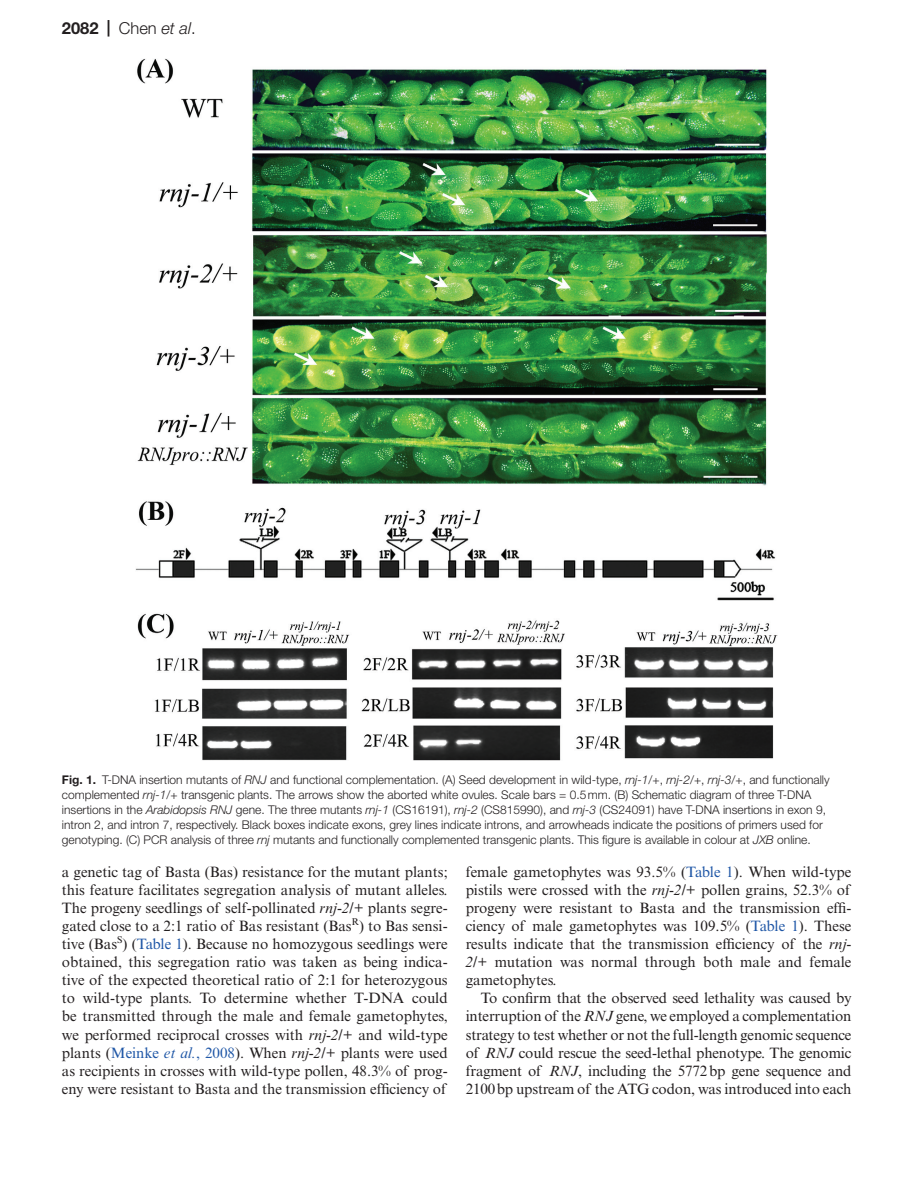
<style>
.page{position:relative;width:910px;height:1178px;background:#fff}
.page>*{position:absolute;margin:0;border:0;box-sizing:border-box;transform-origin:0 0}
.t1{font:700 16.5px "Helvetica Neue LT Std";color:#231f20}
.t2{font:15px/18px "Times New Roman MT Std";color:#231f20;text-align:justify}
.t3{font:300 12px/15px "Helvetica Neue LT Std";color:#231f20}
.s1{font-weight:300}
.s2{font-weight:300;font-style:italic}
.s3{font-weight:700}
.s4{font-style:italic}
.s5{color:#1e56a6}
.s6{font-style:italic;color:#1e56a6}
</style>
<div class="page">
<img style="left:136px;top:58px;width:641px;height:702px">
<p class="t1" style="left:62px;top:18px;width:135px">2082 | <span class="s1">Chen</span> <span class="s2">et al</span><span class="s1">.</span></p>
<p class="t3" style="left:62px;top:772px;width:769px"><span class="s3">Fig. 1.</span> T-DNA insertion mutants of <span class="s4">RNJ</span> and functional complementation. (A) Seed development in wild-type, <span class="s4">rnj-1</span>/+, <span class="s4">rnj-2</span>/+, <span class="s4">rnj-3</span>/+, and functionally complemented <span class="s4">rnj-1</span>/+ transgenic plants. The arrows show the aborted white ovules. Scale bars = 0.5mm. (B) Schematic diagram of three T-DNA insertions in the <span class="s4">Arabidopsis RNJ</span> gene. The three mutants <span class="s4">rnj-1</span> (CS16191), <span class="s4">rnj-2</span> (CS815990), and <span class="s4">rnj-3</span> (CS24091) have T-DNA insertions in exon 9, intron 2, and intron 7, respectively. Black boxes indicate exons, grey lines indicate introns, and arrowheads indicate the positions of primers used for genotyping. (C) PCR analysis of three <span class="s4">rnj</span> mutants and functionally complemented transgenic plants. This figure is available in colour at <span class="s4">JXB</span> online.</p>
<p class="t2" style="left:62px;top:863px;width:387px">a genetic tag of Basta (Bas) resistance for the mutant plants; this feature facilitates segregation analysis of mutant alleles.<br>The progeny seedlings of self-pollinated <span class="s4">rnj-2</span>/+ plants segre&shy;gated close to a 2:1 ratio of Bas resistant (Bas<sup>R</sup>) to Bas sensi&shy;tive (Bas<sup>S</sup>) (<span class="s5">Table 1</span>). Because no homozygous seedlings were obtained, this segregation ratio was taken as being indica&shy;tive of the expected theoretical ratio of 2:1 for heterozygous to wild-type plants. To determine whether T-DNA could be transmitted through the male and female gametophytes, we performed reciprocal crosses with <span class="s4">rnj-2</span>/+ and wild-type plants (<span class="s5">Meinke</span> <span class="s6">et al.</span><span class="s5">, 2008</span>). When <span class="s4">rnj-2</span>/+ plants were used as recipients in crosses with wild-type pollen, 48.3% of prog&shy;eny were resistant to Basta and the transmission efficiency of</p>
<p class="t2" style="left:465px;top:863px;width:387px">female gametophytes was 93.5% (<span class="s5">Table 1</span>). When wild-type pistils were crossed with the <span class="s4">rnj-2</span>/+ pollen grains, 52.3% of progeny were resistant to Basta and the transmission effi&shy;ciency of male gametophytes was 109.5% (<span class="s5">Table 1</span>). These results indicate that the transmission efficiency of the <span class="s4">rnj-2</span>/+ mutation was normal through both male and female gametophytes.</p>
<p class="t2" style="left:465px;top:989px;width:387px;text-indent:15px">To confirm that the observed seed lethality was caused by interruption of the <span class="s4">RNJ</span> gene, we employed a complementation strategy to test whether or not the full-length genomic sequence of <span class="s4">RNJ</span> could rescue the seed-lethal phenotype. The genomic fragment of <span class="s4">RNJ</span>, including the 5772bp gene sequence and 2100bp upstream of the ATG codon, was introduced into each</p>
</div>
